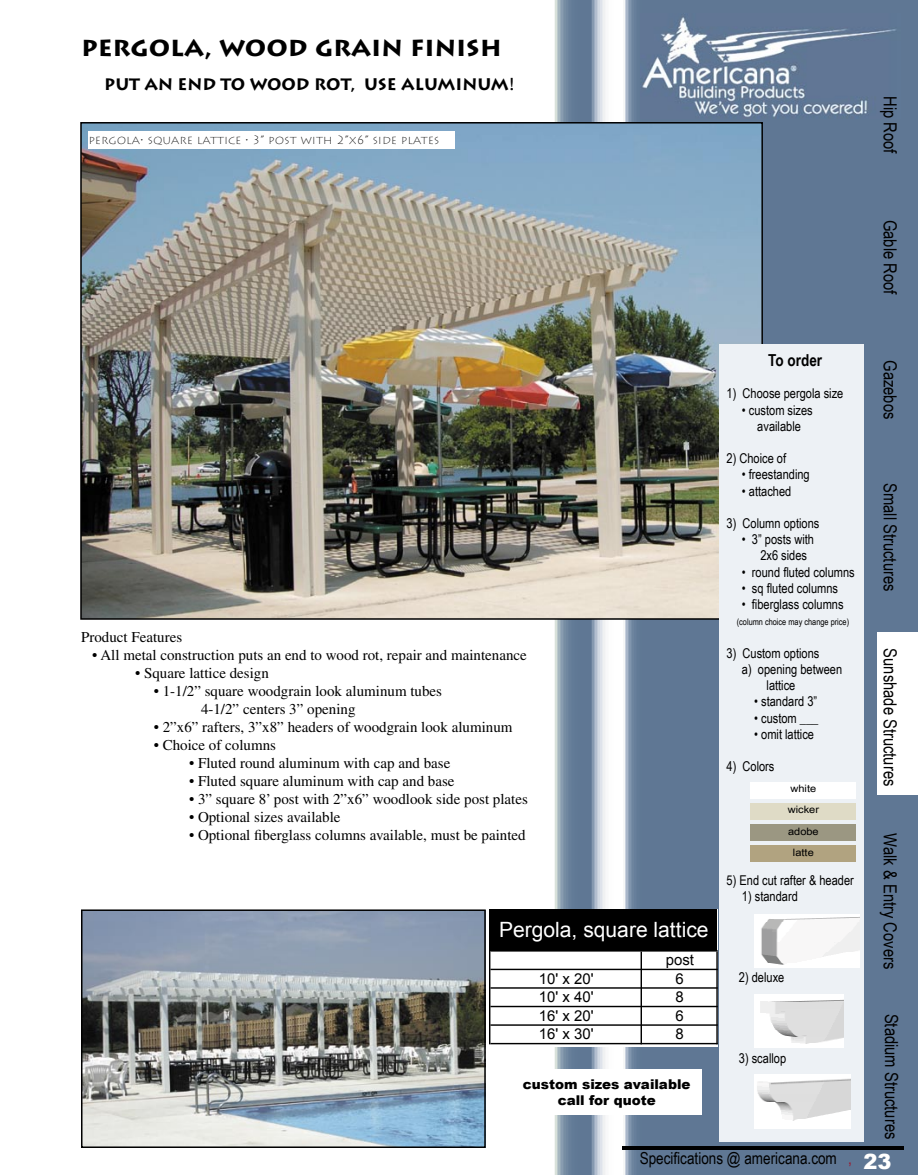
<style>
.page{position:relative;width:918px;height:1175px;background:#fff}
.page>*{position:absolute;margin:0;border:0;box-sizing:border-box;transform-origin:0 0}
.t1{font:700 27px "Lithos Pro";color:#000}
.t2{font:21px "Arial";color:#fff}
.t3{font:18px "Arial Narrow";color:#000}
.t4{font:16.5px "Arial Narrow";color:#000}
.t5{font:700 16.5px "Lithos Pro";color:#000}
.t6{font:700 16.5px "Arial Narrow";color:#000}
.t7{font:15px/18px "Times";color:#000}
.t8{font:15px/18.6px "Arial";color:#000;text-align:center}
.t9{font:13.5px/16.2px "Arial Narrow";color:#000;text-align:center}
.t10{font:900 13.5px/16.2px "Arial";color:#000;text-align:center}
.t11{font:200 12px "Lithos Pro";color:#000}
.t12{font:10.2px/21.1px "Arial Narrow";color:#000;text-align:center;scale:1.32 1}
.t13{font:9px "Arial Narrow";color:#000}
.s1{font-family:"Trebuchet MS";font-weight:400}
.s2{color:#9f162c}
.s3{font-family:"Arial";font-weight:900;font-size:21px;color:#fff}
</style>
<div class="page">
<svg style="left:555px;top:0;width:363px;height:1174px;background:#7287a0"></svg>
<img style="left:641px;top:14px;width:259px;height:104px">
<hr style="left:622px;top:1146px;width:282px;height:3px;background:#000">
<div style="left:877px;top:632px;width:41px;height:162px;background:#fff"></div>
<img style="left:80px;top:122px;width:683px;height:497px">
<img style="left:81px;top:909px;width:405px;height:239px">
<div style="left:88px;top:131px;width:367px;height:17px;background:#fff"></div>
<div style="left:720px;top:344px;width:144px;height:797px;background:#edf1f5"></div>
<img style="left:754px;top:994px;width:90px;height:53px">
<img style="left:754px;top:1074px;width:97px;height:54px">
<img style="left:754px;top:915px;width:106px;height:52px">
<div style="left:750px;top:782px;width:106px;height:16px;background:#fff"></div>
<div style="left:750px;top:803px;width:106px;height:16px;background:#dfdbc6"></div>
<div style="left:750px;top:824px;width:106px;height:17px;background:#9b9782"></div>
<div style="left:750px;top:845px;width:106px;height:17px;background:#b1a380"></div>
<div style="left:489px;top:909px;width:229px;height:138px;background:#fff"></div>
<div style="left:490px;top:909px;width:227px;height:42px;background:#000"></div>
<hr style="left:489px;top:950px;width:1px;height:94px;background:#000">
<hr style="left:641px;top:951px;width:1px;height:93px;background:#000">
<hr style="left:716px;top:951px;width:2px;height:93px;background:#000">
<hr style="left:490px;top:950px;width:228px;height:1px;background:#000">
<hr style="left:490px;top:968px;width:228px;height:2px;background:#000">
<hr style="left:490px;top:987px;width:228px;height:1px;background:#000">
<hr style="left:490px;top:1005px;width:228px;height:2px;background:#000">
<hr style="left:490px;top:1024px;width:228px;height:1px;background:#000">
<hr style="left:490px;top:1042px;width:228px;height:2px;background:#000">
<div style="left:512px;top:1069px;width:190px;height:45px;background:#fff"></div>
<h1 class="t1" style="left:81px;top:31px;width:422px">pergola, wood grain finish</h1>
<p class="t5" style="left:104px;top:74px;width:412px">PUT AN END TO WOOD ROT, USE ALUMINUM<span class="s1">!</span></p>
<p class="t11" style="left:88px;top:133px;width:353px">PERGOLA• SQUARE LATTICE • 3” POST WITH 2”X6” SIDE PLATES</p>
<p class="t3" style="left:903px;top:96px;width:59px;rotate:90deg">Hip Roof</p>
<p class="t7" style="left:81px;top:627px;width:103px">Product Features</p>
<p class="t7" style="left:92px;top:645px;width:436px">• All metal construction puts an end to wood rot, repair and maintenance</p>
<p class="t7" style="left:135px;top:663px;width:135px">• Square lattice design</p>
<p class="t7" style="left:201px;top:681px;width:243px;text-indent:-47px">• 1-1/2” square woodgrain look aluminum tubes<br>4-1/2” centers 3” opening</p>
<p class="t7" style="left:154px;top:717px;width:360px">• 2”x6” rafters, 3”x8” headers of woodgrain look aluminum</p>
<p class="t7" style="left:154px;top:735px;width:124px">• Choice of columns</p>
<p class="t7" style="left:189px;top:753px;width:263px">• Fluted round aluminum with cap and base</p>
<p class="t7" style="left:189px;top:771px;width:267px">• Fluted square aluminum with cap and base</p>
<p class="t7" style="left:189px;top:789px;width:340px">• 3” square 8’ post with 2”x6” woodlook side post plates</p>
<p class="t7" style="left:189px;top:807px;width:153px">• Optional sizes available</p>
<p class="t7" style="left:189px;top:825px;width:338px">• Optional fiberglass columns available, must be painted</p>
<h2 class="t2" style="left:499px;top:915px;width:211px">Pergola, square lattice</h2>
<p class="t8" style="left:539px;top:969px;width:56px;text-align:justify">10' x 20' 10' x 40' 16' x 20'</p>
<p class="t8" style="left:666px;top:950px;width:30px">post<br>6<br>8<br>6</p>
<p class="t8" style="left:539px;top:1024px;width:56px">16' x 30'</p>
<p class="t8" style="left:676px;top:1024px;width:10px">8</p>
<p class="t10" style="left:523px;top:1075px;width:169px">custom sizes available call for quote</p>
<p class="t6" style="left:768px;top:348px;width:55px">To order</p>
<p class="t9" style="left:727px;top:385px;width:118px">1) Choose pergola size</p>
<p class="t9" style="left:742px;top:401px;width:72px">• custom sizes available</p>
<p class="t9" style="left:727px;top:450px;width:61px">2) Choice of</p>
<p class="t9" style="left:742px;top:466px;width:69px">• freestanding</p>
<p class="t9" style="left:742px;top:482px;width:51px">• attached</p>
<p class="t9" style="left:727px;top:514px;width:94px">3) Column options</p>
<p class="t9" style="left:760px;top:531px;width:55px;text-align:left;text-indent:-18px">• 3” posts with<br>2x6 sides</p>
<p class="t9" style="left:742px;top:563px;width:114px">• round fluted columns</p>
<p class="t9" style="left:742px;top:579px;width:98px">• sq fluted columns</p>
<p class="t9" style="left:742px;top:595px;width:103px">• fiberglass columns</p>
<p class="t13" style="left:737px;top:615px;width:114px">(column choice may change price)</p>
<p class="t9" style="left:727px;top:644px;width:94px">3) Custom options</p>
<p class="t9" style="left:742px;top:660px;width:102px">a) opening between</p>
<p class="t9" style="left:767px;top:676px;width:30px">lattice</p>
<p class="t9" style="left:754px;top:693px;width:64px">• standard 3”</p>
<p class="t9" style="left:754px;top:709px;width:66px">• custom ___</p>
<p class="t9" style="left:754px;top:725px;width:61px">• omit lattice</p>
<p class="t9" style="left:727px;top:757px;width:49px">4) Colors</p>
<p class="t12" style="left:788px;top:777px;width:25px">white wicker adobe latte</p>
<p class="t9" style="left:727px;top:871px;width:129px">5) End cut rafter &amp; header</p>
<p class="t9" style="left:742px;top:887px;width:57px">1) standard</p>
<p class="t9" style="left:739px;top:968px;width:47px">2) deluxe</p>
<p class="t9" style="left:739px;top:1049px;width:49px">3) scallop</p>
<p class="t3" style="left:903px;top:220px;width:77px;rotate:90deg">Gable Roof</p>
<p class="t3" style="left:903px;top:360px;width:61px;rotate:90deg">Gazebos</p>
<p class="t3" style="left:903px;top:483px;width:110px;rotate:90deg">Small Structures</p>
<p class="t3" style="left:903px;top:648px;width:139px;rotate:90deg">Sunshade Structures</p>
<p class="t3" style="left:903px;top:833px;width:137px;rotate:90deg">Walk &amp; Entry Covers</p>
<p class="t3" style="left:905px;top:1013px;width:127px;rotate:90deg">Stadium Structures</p>
<p class="t4" style="left:640px;top:1145px;width:253px">Specifications @ americana.com <span class="s2">,</span> <span class="s3">23</span></p>
</div>
